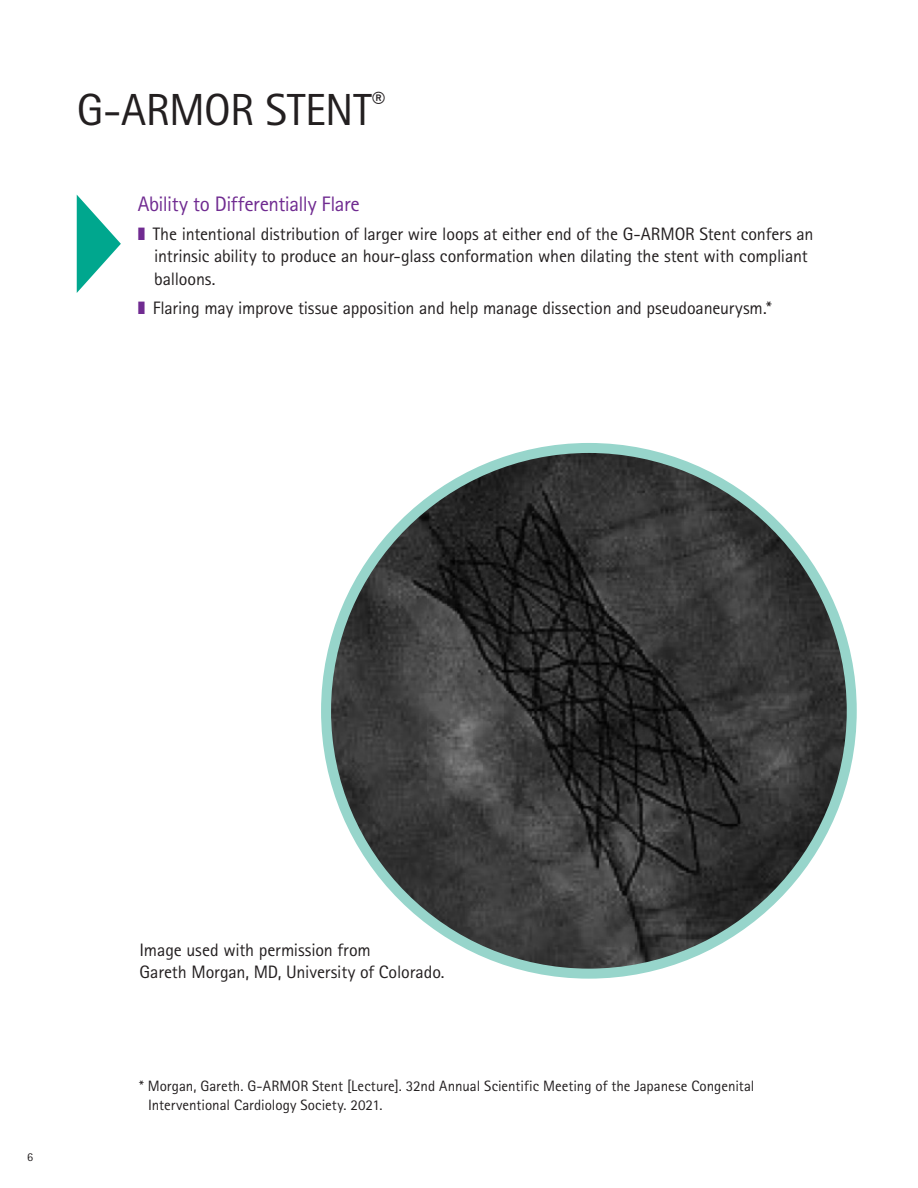
<style>
.page{position:relative;width:918px;height:1188px;background:#fff}
.page>*{position:absolute;margin:0;border:0;box-sizing:border-box;transform-origin:0 0}
.Headline{font:45px "Rotis Sans Serif Pro";letter-spacing:-.01em;color:#231f20}
.Bodytext__Box{font:21px "Rotis Sans Serif Pro";letter-spacing:-.025em;color:#702b91}
.Bodytext__Box-2{font:18px/22.5px "Rotis Sans Serif Pro";letter-spacing:-.01em;color:#231f20}
.Bodytext__Box-3{font:15px/19.5px "Rotis Sans Serif Pro";color:#231f20}
.t1{font:12px "Rotis Sans Serif Pro";color:#231f20}
.s1{color:#702b91}
</style>
<div class="page">
<svg style="left:77px;top:195px;width:44px;height:98px"></svg>
<img style="left:326px;top:448px;width:526px;height:526px;border-radius:263px">
<p class="Headline" style="left:77px;top:83px;width:310px">G-ARMOR STENT<sup>®</sup></p>
<p class="Bodytext__Box" style="left:138px;top:191px;width:224px">Ability to Differentially Flare</p>
<p class="Bodytext__Box-2" style="left:154px;top:223px;width:661px;text-indent:-16px"><span class="s1">❚</span> The intentional distribution of larger wire loops at either end of the G-ARMOR Stent confers an intrinsic ability to produce an hour-glass conformation when dilating the stent with compliant balloons.</p>
<p class="Bodytext__Box-2" style="left:138px;top:297px;width:636px"><span class="s1">❚</span> Flaring may improve tissue apposition and help manage dissection and pseudoaneurysm.*</p>
<p class="t1" style="left:27px;top:1150px;width:7px">6</p>
<p class="Bodytext__Box-2" style="left:140px;top:938px;width:307px">Image used with permission from<br>Gareth Morgan, MD, University of Colorado.</p>
<p class="Bodytext__Box-3" style="left:148px;top:1076px;width:608px;text-indent:-9px">* Morgan, Gareth. G-ARMOR Stent [Lecture]. 32nd Annual Scientific Meeting of the Japanese Congenital<br>Interventional Cardiology Society. 2021.</p>
</div>
